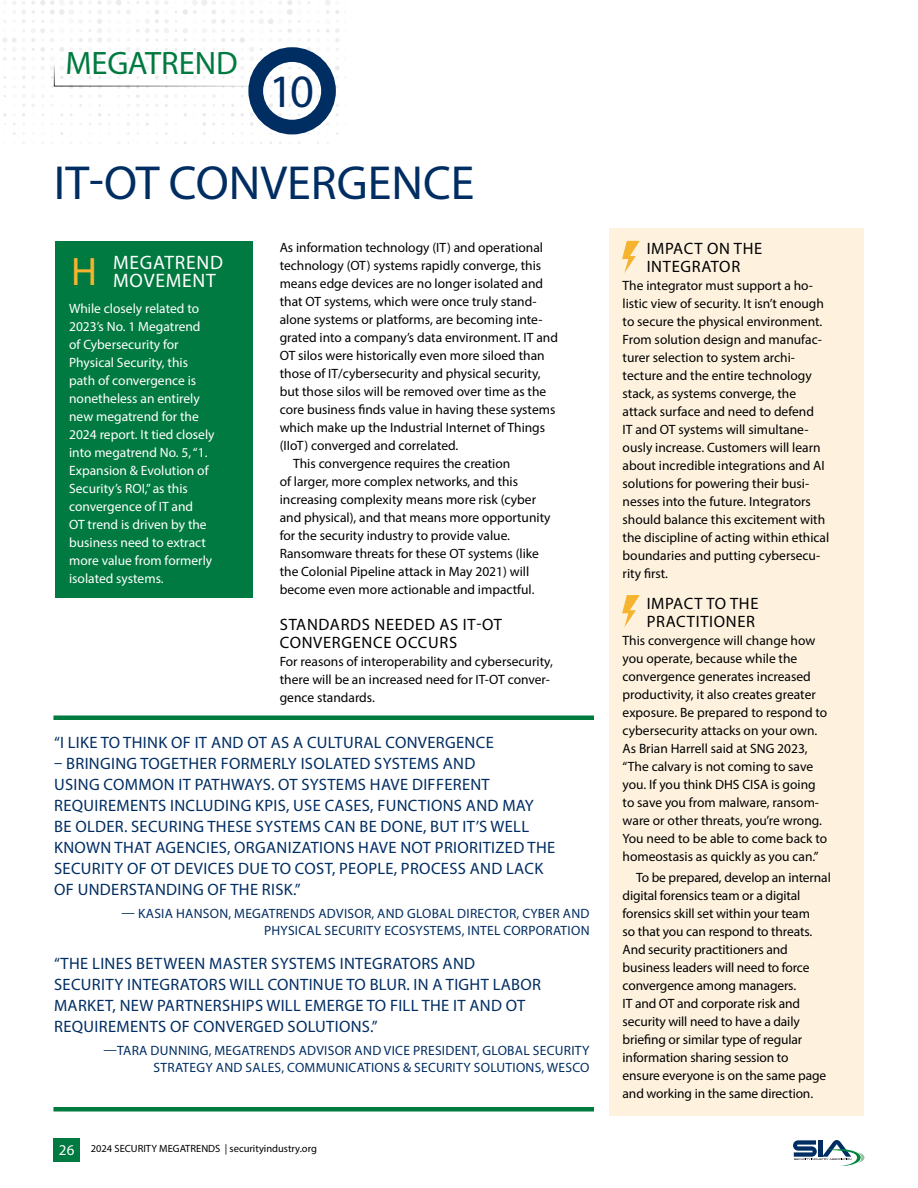
<style>
.page{position:relative;width:918px;height:1188px;background:#fff}
.page>*{position:absolute;margin:0;border:0;box-sizing:border-box;transform-origin:0 0}
.t1{font:48px "Myriad Pro";color:#002d62}
.t2{font:46.65px "Myriad Pro";color:#002d62}
.t3{font:39.9px "Myriad Pro";color:#f6b330}
.t4{font:32.55px "Myriad Pro";color:#007a40}
.t5{font:19.5px/18px "Myriad Pro";letter-spacing:.04em;color:#fff}
.t6{font:16.5px/21px "Myriad Pro";letter-spacing:.02em;color:#002d62}
.t7{font:16.5px/18px "Myriad Pro";letter-spacing:.04em;color:#000}
.t8{font:13.5px/18px "Myriad Pro";color:#000}
.t9{font:13.5px/18px "Myriad Pro";color:#fff}
.t10{font:13.5px/16.5px "Myriad Pro";letter-spacing:.02em;color:#002d62;text-align:right}
.t11{font:10.5px "Myriad Pro";color:#000}
.s1{font-size:15px;color:#fff}
</style>
<div class="page">
<svg style="left:174px;top:0;width:172px;height:61px"></svg>
<svg style="left:2px;top:0;width:81px;height:98px"></svg>
<svg style="left:22px;top:104px;width:13px;height:3px"></svg>
<img style="left:183px;top:66px;width:163px;height:14px">
<div style="left:53px;top:1138px;width:27px;height:24px;background:#007a40"></div>
<svg style="left:793px;top:1140px;width:71px;height:26px"></svg>
<div style="left:56px;top:241px;width:197px;height:357px;background:#007a40"></div>
<div style="left:248px;top:47px;width:88px;height:87px;border:15px solid #002d62;border-radius:50%"></div>
<div style="left:609px;top:228px;width:255px;height:888px;background:#fef2df"></div>
<svg style="left:622px;top:241px;width:18px;height:32px"></svg>
<svg style="left:622px;top:595px;width:18px;height:33px"></svg>
<hr style="left:53px;top:716px;width:541px;height:4px;background:#007b40">
<div style="left:53px;top:1107px;width:541px;height:5px;background:#007b40"></div>
<h3 class="t4" style="left:65px;top:43px;width:174px">MEGATREND</h3>
<h2 class="t2" style="left:269px;top:63px;width:46px">10</h2>
<h1 class="t1" style="left:54px;top:153px;width:422px">IT-OT CONVERGENCE</h1>
<h3 class="t3" style="left:71px;top:247px;width:28px">H</h3>
<h3 class="t5" style="left:113px;top:253px;width:112px">MEGATREND<br>MOVEMENT</h3>
<p class="t9" style="left:69px;top:299px;width:147px">While closely related to<br>2023’s No. 1 Megatrend of Cybersecurity for<br>Physical Security, this path of convergence is nonetheless an entirely new megatrend for the<br>2024 report. It tied closely into megatrend No. 5, “1.<br>Expansion &amp; Evolution of<br>Security’s ROI,” as this convergence of IT and<br>OT trend is driven by the business need to extract more value from formerly isolated systems.</p>
<p class="t8" style="left:280px;top:238px;width:265px">As information technology (IT) and operational</p>
<p class="t8" style="left:280px;top:256px;width:263px">technology (OT) systems rapidly converge, this</p>
<p class="t8" style="left:280px;top:274px;width:265px">means edge devices are no longer isolated and</p>
<p class="t8" style="left:280px;top:292px;width:258px">that OT systems, which were once truly stand-</p>
<p class="t8" style="left:280px;top:310px;width:264px">alone systems or platforms, are becoming inte-</p>
<p class="t8" style="left:280px;top:328px;width:280px">grated into a company’s data environment. IT and</p>
<p class="t8" style="left:280px;top:346px;width:267px">OT silos were historically even more siloed than</p>
<p class="t8" style="left:280px;top:364px;width:262px">those of IT/cybersecurity and physical security,</p>
<p class="t8" style="left:280px;top:382px;width:268px">but those silos will be removed over time as the</p>
<p class="t8" style="left:280px;top:400px;width:277px">core business finds value in having these systems</p>
<p class="t8" style="left:280px;top:418px;width:267px">which make up the Industrial Internet of Things</p>
<p class="t8" style="left:280px;top:436px;width:180px">(IIoT) converged and correlated.</p>
<p class="t8" style="left:293px;top:454px;width:219px">This convergence requires the creation</p>
<p class="t8" style="left:280px;top:472px;width:240px">of larger, more complex networks, and this</p>
<p class="t8" style="left:280px;top:490px;width:258px">increasing complexity means more risk (cyber</p>
<p class="t8" style="left:280px;top:508px;width:272px">and physical), and that means more opportunity</p>
<p class="t8" style="left:280px;top:526px;width:232px">for the security industry to provide value.</p>
<p class="t8" style="left:280px;top:544px;width:261px">Ransomware threats for these OT systems (like</p>
<p class="t8" style="left:280px;top:562px;width:251px">the Colonial Pipeline attack in May 2021) will</p>
<p class="t8" style="left:280px;top:580px;width:256px">become even more actionable and impactful.</p>
<p class="t7" style="left:280px;top:615px;width:224px">STANDARDS NEEDED AS IT-OT<br>CONVERGENCE OCCURS</p>
<p class="t8" style="left:280px;top:652px;width:275px">For reasons of interoperability and cybersecurity, there will be an increased need for IT-OT conver&shy;gence standards.</p>
<p class="t6" style="left:54px;top:732px;width:441px">“I LIKE TO THINK OF IT AND OT AS A CULTURAL CONVERGENCE</p>
<p class="t6" style="left:54px;top:753px;width:503px">– BRINGING TOGETHER FORMERLY ISOLATED SYSTEMS AND<br>USING COMMON IT PATHWAYS. OT SYSTEMS HAVE DIFFERENT REQUIREMENTS INCLUDING KPIS, USE CASES, FUNCTIONS AND MAY BE OLDER. SECURING THESE SYSTEMS CAN BE DONE, BUT IT’S WELL KNOWN THAT AGENCIES, ORGANIZATIONS HAVE NOT PRIORITIZED THE SECURITY OF OT DEVICES DUE TO COST, PEOPLE, PROCESS AND LACK OF UNDERSTANDING OF THE RISK.”</p>
<p class="t10" style="left:122px;top:905px;width:470px">— KASIA HANSON, MEGATRENDS ADVISOR, AND GLOBAL DIRECTOR, CYBER AND<br>PHYSICAL SECURITY ECOSYSTEMS, INTEL CORPORATION</p>
<p class="t6" style="left:54px;top:953px;width:489px">“THE LINES BETWEEN MASTER SYSTEMS INTEGRATORS AND SECURITY INTEGRATORS WILL CONTINUE TO BLUR. IN A TIGHT LABOR MARKET, NEW PARTNERSHIPS WILL EMERGE TO FILL THE IT AND OT REQUIREMENTS OF CONVERGED SOLUTIONS.”</p>
<p class="t10" style="left:103px;top:1042px;width:488px">—TARA DUNNING, MEGATRENDS ADVISOR AND VICE PRESIDENT, GLOBAL SECURITY<br>STRATEGY AND SALES, COMMUNICATIONS &amp; SECURITY SOLUTIONS, WESCO</p>
<p class="t11" style="left:59px;top:1142px;width:259px"><span class="s1">26</span> 2024 SECURITY MEGATRENDS | securityindustry.org</p>
<p class="t7" style="left:647px;top:239px;width:117px">IMPACT ON THE<br>INTEGRATOR</p>
<p class="t8" style="left:623px;top:276px;width:208px">The integrator must support a ho&shy;listic view of security. It isn’t enough to secure the physical environment.<br>From solution design and manufac&shy;turer selection to system archi&shy;tecture and the entire technology stack, as systems converge, the attack surface and need to defend<br>IT and OT systems will simultane&shy;ously increase. Customers will learn about incredible integrations and AI solutions for powering their busi&shy;nesses into the future. Integrators should balance this excitement with the discipline of acting within ethical boundaries and putting cybersecu&shy;rity first.</p>
<p class="t7" style="left:647px;top:594px;width:113px">IMPACT TO THE<br>PRACTITIONER</p>
<p class="t8" style="left:623px;top:632px;width:206px">This convergence will change how you operate, because while the convergence generates increased productivity, it also creates greater exposure. Be prepared to respond to cybersecurity attacks on your own.<br>As Brian Harrell said at SNG 2023, “The calvary is not coming to save you. If you think DHS CISA is going to save you from malware, ransom&shy;ware or other threats, you’re wrong.<br>You need to be able to come back to homeostasis as quickly as you can.”</p>
<p class="t8" style="left:623px;top:868px;width:210px;text-indent:14px">To be prepared, develop an internal digital forensics team or a digital forensics skill set within your team<br>so that you can respond to threats.<br>And security practitioners and business leaders will need to force convergence among managers.<br>IT and OT and corporate risk and security will need to have a daily briefing or similar type of regular information sharing session to<br>ensure everyone is on the same page and working in the same direction.</p>
</div>
